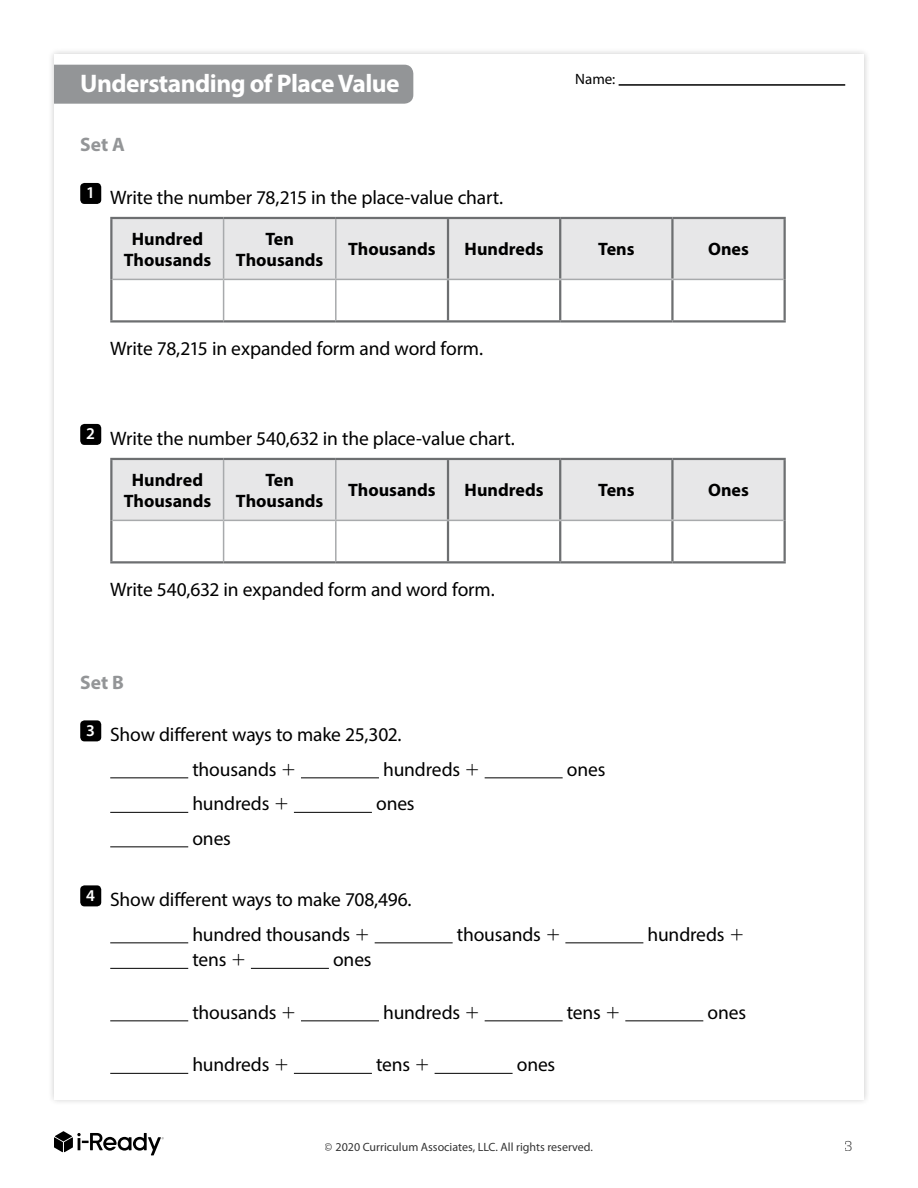
<style>
.page{position:relative;width:918px;height:1188px;background:#fff}
.page>*{position:absolute;margin:0;border:0;box-sizing:border-box;transform-origin:0 0}
.t1{font:700 25.5px "Myriad Pro";letter-spacing:-.02em;color:#fff}
.t2{font:19.5px/34.5px "Myriad Pro";letter-spacing:-.01em;color:#000}
.t3{font:700 19.5px "Myriad Pro";color:#939597}
.t4{font:700 18px/21.6px "Myriad Pro";color:#000;text-align:center}
.t5{font:15px "Myriad Pro";color:#000}
.t6{font:300 15px "Jubilat";color:#000}
.t7{font:12px "Myriad Pro";color:#000}
</style>
<div class="page">
<svg style="left:54px;top:1131px;width:110px;height:24px"></svg>
<div style="left:48px;top:48px;width:823px;height:1058px;background:#f3f3f3"></div>
<div style="left:54px;top:54px;width:810px;height:1046px;background:#fff"></div>
<hr style="left:619px;top:84px;width:226px;height:2px;background:#000">
<div style="left:54px;top:65px;width:359px;height:39px;background:#939597"></div>
<hr style="left:110px;top:777px;width:78px;height:1px;background:#000">
<hr style="left:301px;top:777px;width:78px;height:1px;background:#000">
<hr style="left:485px;top:777px;width:78px;height:1px;background:#000">
<hr style="left:110px;top:812px;width:78px;height:1px;background:#000">
<hr style="left:294px;top:812px;width:78px;height:1px;background:#000">
<hr style="left:110px;top:846px;width:78px;height:1px;background:#000">
<hr style="left:110px;top:942px;width:78px;height:1px;background:#000">
<hr style="left:375px;top:942px;width:78px;height:1px;background:#000">
<hr style="left:565px;top:942px;width:78px;height:1px;background:#000">
<hr style="left:110px;top:968px;width:78px;height:1px;background:#000">
<hr style="left:251px;top:968px;width:78px;height:1px;background:#000">
<hr style="left:110px;top:1020px;width:78px;height:1px;background:#000">
<hr style="left:301px;top:1020px;width:78px;height:1px;background:#000">
<hr style="left:485px;top:1020px;width:78px;height:1px;background:#000">
<hr style="left:625px;top:1020px;width:78px;height:1px;background:#000">
<hr style="left:110px;top:1073px;width:78px;height:1px;background:#000">
<hr style="left:294px;top:1073px;width:78px;height:1px;background:#000">
<hr style="left:435px;top:1073px;width:78px;height:1px;background:#000">
<div style="left:80px;top:183px;width:21px;height:21px;background:#000;border-radius:4px"></div>
<svg style="left:113px;top:219px;width:671px;height:101px"></svg>
<hr style="left:110px;top:217px;width:114px;height:2px;background:#6d6f71">
<hr style="left:110px;top:219px;width:3px;height:60px;background:#6d6f71">
<hr style="left:224px;top:217px;width:112px;height:2px;background:#6d6f71">
<hr style="left:336px;top:217px;width:112px;height:2px;background:#6d6f71">
<hr style="left:448px;top:217px;width:112px;height:2px;background:#6d6f71">
<hr style="left:447px;top:219px;width:2px;height:60px;background:#6d6f71">
<hr style="left:560px;top:217px;width:112px;height:2px;background:#6d6f71">
<hr style="left:559px;top:219px;width:2px;height:60px;background:#6d6f71">
<hr style="left:672px;top:217px;width:114px;height:2px;background:#6d6f71">
<hr style="left:671px;top:219px;width:3px;height:60px;background:#6d6f71">
<hr style="left:784px;top:219px;width:2px;height:60px;background:#6d6f71">
<hr style="left:110px;top:279px;width:3px;height:41px;background:#6d6f71">
<hr style="left:447px;top:280px;width:2px;height:40px;background:#6d6f71">
<hr style="left:559px;top:280px;width:2px;height:40px;background:#6d6f71">
<hr style="left:671px;top:280px;width:3px;height:40px;background:#6d6f71">
<hr style="left:784px;top:279px;width:2px;height:41px;background:#6d6f71">
<hr style="left:110px;top:320px;width:114px;height:3px;background:#6d6f71">
<hr style="left:224px;top:320px;width:112px;height:3px;background:#6d6f71">
<hr style="left:336px;top:320px;width:112px;height:3px;background:#6d6f71">
<hr style="left:448px;top:320px;width:112px;height:3px;background:#6d6f71">
<hr style="left:560px;top:320px;width:112px;height:3px;background:#6d6f71">
<hr style="left:672px;top:320px;width:114px;height:3px;background:#6d6f71">
<hr style="left:223px;top:219px;width:1px;height:60px;background:#a8aaac">
<hr style="left:335px;top:219px;width:2px;height:60px;background:#a8aaac">
<hr style="left:113px;top:279px;width:111px;height:1px;background:#a8aaac">
<hr style="left:224px;top:279px;width:112px;height:1px;background:#a8aaac">
<hr style="left:223px;top:280px;width:1px;height:40px;background:#a8aaac">
<hr style="left:336px;top:279px;width:112px;height:1px;background:#a8aaac">
<hr style="left:335px;top:280px;width:2px;height:40px;background:#a8aaac">
<hr style="left:448px;top:279px;width:112px;height:1px;background:#a8aaac">
<hr style="left:560px;top:279px;width:112px;height:1px;background:#a8aaac">
<hr style="left:672px;top:279px;width:112px;height:1px;background:#a8aaac">
<div style="left:80px;top:424px;width:21px;height:21px;background:#000;border-radius:4px"></div>
<svg style="left:113px;top:460px;width:671px;height:101px"></svg>
<hr style="left:110px;top:458px;width:114px;height:2px;background:#6d6f71">
<hr style="left:110px;top:460px;width:3px;height:60px;background:#6d6f71">
<hr style="left:224px;top:458px;width:112px;height:2px;background:#6d6f71">
<hr style="left:336px;top:458px;width:112px;height:2px;background:#6d6f71">
<hr style="left:448px;top:458px;width:112px;height:2px;background:#6d6f71">
<hr style="left:447px;top:460px;width:2px;height:60px;background:#6d6f71">
<hr style="left:560px;top:458px;width:112px;height:2px;background:#6d6f71">
<hr style="left:559px;top:460px;width:2px;height:60px;background:#6d6f71">
<hr style="left:672px;top:458px;width:114px;height:2px;background:#6d6f71">
<hr style="left:671px;top:460px;width:3px;height:60px;background:#6d6f71">
<hr style="left:784px;top:460px;width:2px;height:60px;background:#6d6f71">
<hr style="left:110px;top:520px;width:3px;height:41px;background:#6d6f71">
<hr style="left:447px;top:521px;width:2px;height:40px;background:#6d6f71">
<hr style="left:559px;top:521px;width:2px;height:40px;background:#6d6f71">
<hr style="left:671px;top:521px;width:3px;height:40px;background:#6d6f71">
<hr style="left:784px;top:520px;width:2px;height:41px;background:#6d6f71">
<hr style="left:110px;top:561px;width:114px;height:3px;background:#6d6f71">
<hr style="left:224px;top:561px;width:112px;height:3px;background:#6d6f71">
<hr style="left:336px;top:561px;width:112px;height:3px;background:#6d6f71">
<hr style="left:448px;top:561px;width:112px;height:3px;background:#6d6f71">
<hr style="left:560px;top:561px;width:112px;height:3px;background:#6d6f71">
<hr style="left:672px;top:561px;width:114px;height:3px;background:#6d6f71">
<hr style="left:223px;top:460px;width:1px;height:60px;background:#a8aaac">
<hr style="left:335px;top:460px;width:2px;height:60px;background:#a8aaac">
<hr style="left:113px;top:520px;width:111px;height:1px;background:#a8aaac">
<hr style="left:224px;top:520px;width:112px;height:1px;background:#a8aaac">
<hr style="left:223px;top:521px;width:1px;height:40px;background:#a8aaac">
<hr style="left:336px;top:520px;width:112px;height:1px;background:#a8aaac">
<hr style="left:335px;top:521px;width:2px;height:40px;background:#a8aaac">
<hr style="left:448px;top:520px;width:112px;height:1px;background:#a8aaac">
<hr style="left:560px;top:520px;width:112px;height:1px;background:#a8aaac">
<hr style="left:672px;top:520px;width:112px;height:1px;background:#a8aaac">
<div style="left:80px;top:720px;width:21px;height:21px;background:#000;border-radius:4px"></div>
<div style="left:80px;top:885px;width:21px;height:21px;background:#000;border-radius:4px"></div>
<h1 class="t1" style="left:80px;top:66px;width:321px">Understanding of Place Value</h1>
<p class="t5" style="left:575px;top:70px;width:42px">Name:</p>
<p class="t3" style="left:80px;top:132px;width:46px">Set A</p>
<p class="t2" style="left:86px;top:180px;width:418px"><sup>1</sup> Write the number 78,215 in the place-value chart.</p>
<p class="t4" style="left:124px;top:227px;width:89px">Hundred<br>Thousands</p>
<p class="t4" style="left:236px;top:227px;width:89px">Ten<br>Thousands</p>
<p class="t4" style="left:348px;top:238px;width:89px">Thousands</p>
<p class="t4" style="left:465px;top:238px;width:81px">Hundreds</p>
<p class="t4" style="left:598px;top:238px;width:38px">Tens</p>
<p class="t4" style="left:708px;top:238px;width:42px">Ones</p>
<p class="t2" style="left:110px;top:331px;width:374px">Write 78,215 in expanded form and word form.</p>
<p class="t2" style="left:86px;top:421px;width:430px"><sup>2</sup> Write the number 540,632 in the place-value chart.</p>
<p class="t4" style="left:124px;top:468px;width:89px">Hundred<br>Thousands</p>
<p class="t4" style="left:236px;top:468px;width:89px">Ten<br>Thousands</p>
<p class="t4" style="left:348px;top:479px;width:89px">Thousands</p>
<p class="t4" style="left:465px;top:479px;width:81px">Hundreds</p>
<p class="t4" style="left:598px;top:479px;width:38px">Tens</p>
<p class="t4" style="left:708px;top:479px;width:42px">Ones</p>
<p class="t2" style="left:110px;top:572px;width:386px">Write 540,632 in expanded form and word form.</p>
<p class="t3" style="left:80px;top:670px;width:45px">Set B</p>
<p class="t2" style="left:192px;top:717px;width:211px;text-indent:-106px"><sup>3</sup> Show different ways to make 25,302. thousands</p>
<p class="t2" style="left:383px;top:752px;width:79px">hundreds</p>
<p class="t2" style="left:567px;top:752px;width:40px">ones</p>
<p class="t2" style="left:192px;top:786px;width:79px">hundreds</p>
<p class="t2" style="left:376px;top:786px;width:40px">ones</p>
<p class="t2" style="left:192px;top:821px;width:40px">ones</p>
<p class="t2" style="left:192px;top:882px;width:221px;text-indent:-106px"><sup>4</sup> Show different ways to make 708,496. hundred thousands</p>
<p class="t2" style="left:457px;top:917px;width:86px">thousands</p>
<p class="t2" style="left:648px;top:917px;width:79px">hundreds</p>
<p class="t2" style="left:192px;top:942px;width:36px">tens</p>
<p class="t2" style="left:333px;top:942px;width:40px">ones</p>
<p class="t2" style="left:192px;top:995px;width:86px">thousands</p>
<p class="t2" style="left:383px;top:995px;width:79px">hundreds</p>
<p class="t2" style="left:567px;top:995px;width:36px">tens</p>
<p class="t2" style="left:707px;top:995px;width:40px">ones</p>
<p class="t2" style="left:192px;top:1047px;width:79px">hundreds</p>
<p class="t2" style="left:376px;top:1047px;width:36px">tens</p>
<p class="t2" style="left:517px;top:1047px;width:40px">ones</p>
<p class="t7" style="left:325px;top:1140px;width:270px">© 2020 Curriculum Associates, LLC. All rights reserved.</p>
<p class="t6" style="left:845px;top:1136px;width:10px">3</p>
</div>
